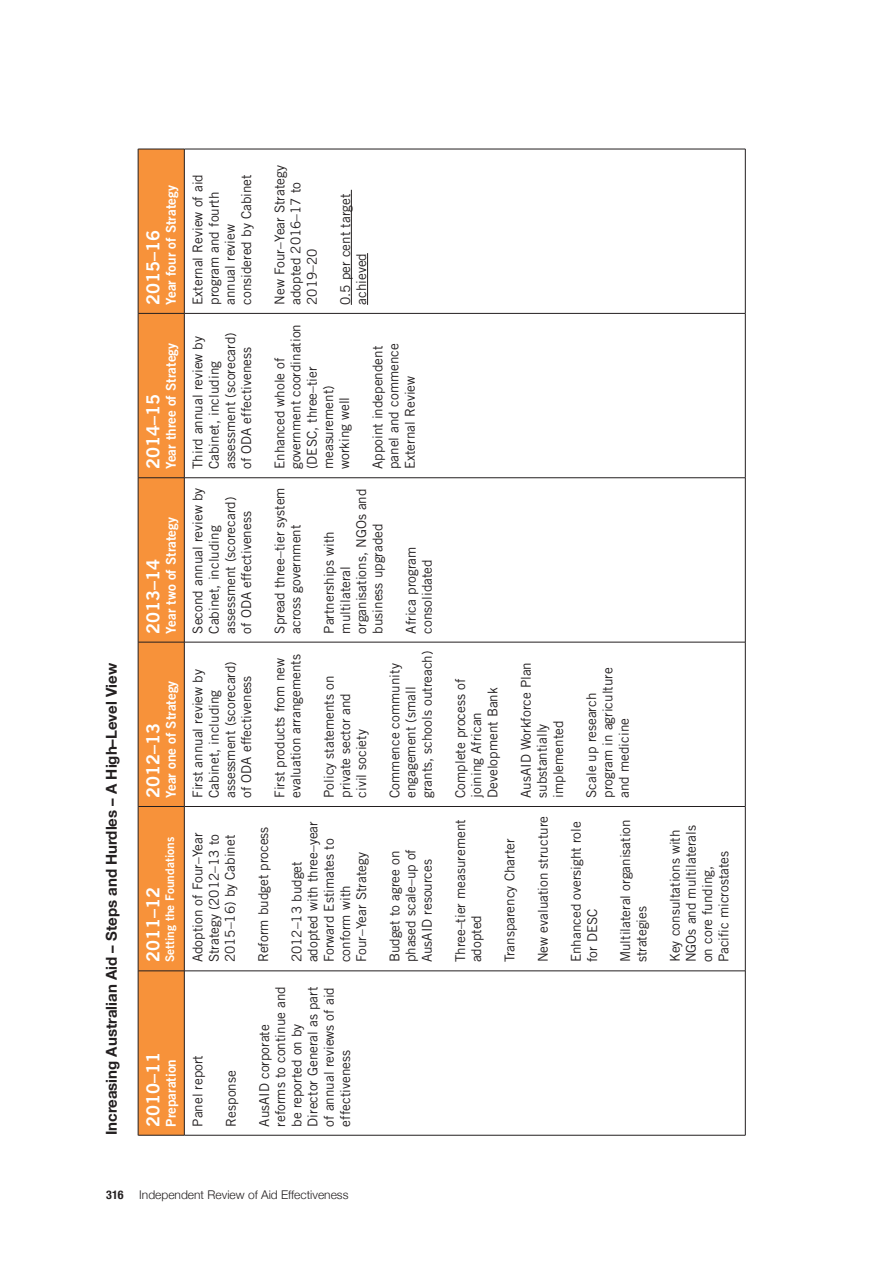
<style>
.page{position:relative;width:893px;height:1263px;background:#fff}
.page>*{position:absolute;margin:0;border:0;box-sizing:border-box;transform-origin:0 0}
._04__BODY_TEXT{font:18px "Trade Gothic LT Std Bd 2";color:#fff}
._05__FIGURE_HEADING{font:700 15px "Helvetica Neue";color:#231f20}
._04__BODY_TEXT-2{font:13.5px/16.2px "Trade Gothic LT Std";color:#231f20}
._04__BODY_TEXT-3{font:13.5px "Trade Gothic LT Std Bd 2";color:#fff}
.t1{font:300 12px "Helvetica Neue";color:#231f20}
._04__BODY_TEXT-4{font:12px "Trade Gothic LT Std Bd 2";color:#fff}
.t2{font:700 condensed 12px "Helvetica Neue";color:#231f20}
</style>
<div class="page">
<div style="left:139px;top:150px;width:45px;height:985px;background:#f7923a"></div>
<hr style="left:138px;top:970px;width:46px;height:1px;background:#231f20">
<hr style="left:138px;top:806px;width:46px;height:1px;background:#231f20">
<hr style="left:138px;top:642px;width:46px;height:1px;background:#231f20">
<hr style="left:138px;top:477px;width:46px;height:1px;background:#231f20">
<hr style="left:138px;top:313px;width:46px;height:1px;background:#231f20">
<hr style="left:185px;top:970px;width:560px;height:1px;background:#231f20">
<hr style="left:185px;top:806px;width:560px;height:1px;background:#231f20">
<hr style="left:185px;top:642px;width:560px;height:1px;background:#231f20">
<hr style="left:185px;top:477px;width:560px;height:1px;background:#231f20">
<hr style="left:185px;top:313px;width:560px;height:1px;background:#231f20">
<hr style="left:138px;top:971px;width:1px;height:164px;background:#231f20">
<hr style="left:138px;top:1135px;width:46px;height:1px;background:#231f20">
<hr style="left:138px;top:806px;width:1px;height:165px;background:#231f20">
<hr style="left:138px;top:642px;width:1px;height:164px;background:#231f20">
<hr style="left:138px;top:478px;width:1px;height:164px;background:#231f20">
<hr style="left:138px;top:313px;width:1px;height:165px;background:#231f20">
<hr style="left:138px;top:149px;width:1px;height:164px;background:#231f20">
<hr style="left:138px;top:149px;width:46px;height:1px;background:#231f20">
<hr style="left:184px;top:971px;width:1px;height:164px;background:#231f20">
<hr style="left:185px;top:1135px;width:560px;height:1px;background:#231f20">
<hr style="left:184px;top:806px;width:1px;height:165px;background:#231f20">
<hr style="left:184px;top:642px;width:1px;height:164px;background:#231f20">
<hr style="left:184px;top:478px;width:1px;height:164px;background:#231f20">
<hr style="left:184px;top:313px;width:1px;height:165px;background:#231f20">
<hr style="left:184px;top:149px;width:1px;height:164px;background:#231f20">
<hr style="left:185px;top:149px;width:560px;height:1px;background:#231f20">
<hr style="left:745px;top:971px;width:1px;height:164px;background:#231f20">
<hr style="left:745px;top:806px;width:1px;height:165px;background:#231f20">
<hr style="left:745px;top:642px;width:1px;height:164px;background:#231f20">
<hr style="left:745px;top:478px;width:1px;height:164px;background:#231f20">
<hr style="left:745px;top:313px;width:1px;height:165px;background:#231f20">
<hr style="left:745px;top:149px;width:1px;height:164px;background:#231f20">
<hr style="left:351px;top:190px;width:1px;height:115px;background:#231f20">
<hr style="left:367px;top:253px;width:1px;height:52px;background:#231f20">
<p class="_05__FIGURE_HEADING" style="left:102px;top:1135px;width:474px;rotate:-90deg">Increasing Australian Aid – Steps and Hurdles – A High–Level View</p>
<p class="_04__BODY_TEXT-3" style="left:163px;top:305px;width:121px;rotate:-90deg">Year four of Strategy</p>
<p class="_04__BODY_TEXT" style="left:142px;top:305px;width:76px;rotate:-90deg">2015–16</p>
<p class="_04__BODY_TEXT-3" style="left:163px;top:469px;width:128px;rotate:-90deg">Year three of Strategy</p>
<p class="_04__BODY_TEXT" style="left:142px;top:469px;width:76px;rotate:-90deg">2014–15</p>
<p class="_04__BODY_TEXT-3" style="left:163px;top:634px;width:118px;rotate:-90deg">Year two of Strategy</p>
<p class="_04__BODY_TEXT" style="left:142px;top:634px;width:76px;rotate:-90deg">2013–14</p>
<p class="_04__BODY_TEXT-3" style="left:163px;top:798px;width:119px;rotate:-90deg">Year one of Strategy</p>
<p class="_04__BODY_TEXT" style="left:142px;top:798px;width:76px;rotate:-90deg">2012–13</p>
<p class="_04__BODY_TEXT-4" style="left:162px;top:962px;width:127px;rotate:-90deg">Setting the Foundations</p>
<p class="_04__BODY_TEXT" style="left:142px;top:962px;width:76px;rotate:-90deg">2011–12</p>
<p class="_04__BODY_TEXT" style="left:142px;top:1127px;width:76px;rotate:-90deg">2010–11</p>
<p class="_04__BODY_TEXT-3" style="left:163px;top:1127px;width:69px;rotate:-90deg">Preparation</p>
<p class="_04__BODY_TEXT-2" style="left:190px;top:305px;width:132px;rotate:-90deg">External Review of aid program and fourth annual review considered by Cabinet</p>
<p class="_04__BODY_TEXT-2" style="left:271px;top:305px;width:141px;rotate:-90deg">New Four–Year Strategy adopted 2016–17 to<br>2019–20</p>
<p class="_04__BODY_TEXT-2" style="left:337px;top:305px;width:112px;rotate:-90deg">0.5 per cent target achieved</p>
<p class="_04__BODY_TEXT-2" style="left:190px;top:469px;width:138px;rotate:-90deg">Third annual review by<br>Cabinet, including assessment (scorecard) of ODA effectiveness</p>
<p class="_04__BODY_TEXT-2" style="left:271px;top:469px;width:147px;rotate:-90deg">Enhanced whole of government coordination (DESC, three–tier measurement)<br>working well</p>
<p class="_04__BODY_TEXT-2" style="left:369px;top:469px;width:128px;rotate:-90deg">Appoint independent panel and commence<br>External Review</p>
<p class="_04__BODY_TEXT-2" style="left:190px;top:634px;width:147px;rotate:-90deg">Second annual review by<br>Cabinet, including assessment (scorecard) of ODA effectiveness</p>
<p class="_04__BODY_TEXT-2" style="left:271px;top:634px;width:148px;rotate:-90deg">Spread three–tier system across government</p>
<p class="_04__BODY_TEXT-2" style="left:321px;top:634px;width:147px;rotate:-90deg">Partnerships with multilateral organisations, NGOs and business upgraded</p>
<p class="_04__BODY_TEXT-2" style="left:403px;top:634px;width:88px;rotate:-90deg">Africa program consolidated</p>
<p class="_04__BODY_TEXT-2" style="left:190px;top:798px;width:138px;rotate:-90deg">First annual review by<br>Cabinet, including assessment (scorecard) of ODA effectiveness</p>
<p class="_04__BODY_TEXT-2" style="left:271px;top:798px;width:145px;rotate:-90deg">First products from new evaluation arrangements</p>
<p class="_04__BODY_TEXT-2" style="left:321px;top:798px;width:124px;rotate:-90deg">Policy statements on private sector and civil society</p>
<p class="_04__BODY_TEXT-2" style="left:190px;top:962px;width:131px;text-align:justify;rotate:-90deg">Adoption of Four–Year Strategy (2012–13 to 2015–16) by Cabinet</p>
<p class="_04__BODY_TEXT-2" style="left:255px;top:962px;width:137px;rotate:-90deg">Reform budget process</p>
<p class="_04__BODY_TEXT-2" style="left:288px;top:962px;width:142px;rotate:-90deg">2012–13 budget adopted with three–year<br>Forward Estimates to conform with<br>Four–Year Strategy</p>
<p class="_04__BODY_TEXT-2" style="left:190px;top:1127px;width:73px;rotate:-90deg">Panel report</p>
<p class="_04__BODY_TEXT-2" style="left:223px;top:1127px;width:58px;rotate:-90deg">Response</p>
<p class="_04__BODY_TEXT-2" style="left:256px;top:1127px;width:142px;rotate:-90deg">AusAID corporate reforms to continue and be reported on by<br>Director General as part of annual reviews of aid effectiveness</p>
<p class="_04__BODY_TEXT-2" style="left:386px;top:798px;width:149px;rotate:-90deg">Commence community engagement (small grants, schools outreach)</p>
<p class="_04__BODY_TEXT-2" style="left:386px;top:962px;width:115px;rotate:-90deg">Budget to agree on phased scale–up of<br>AusAID resources</p>
<p class="_04__BODY_TEXT-2" style="left:452px;top:798px;width:121px;rotate:-90deg">Complete process of joining African<br>Development Bank</p>
<p class="_04__BODY_TEXT-2" style="left:518px;top:798px;width:137px;rotate:-90deg">AusAID Workforce Plan substantially implemented</p>
<p class="_04__BODY_TEXT-2" style="left:583px;top:798px;width:132px;rotate:-90deg">Scale up research program in agriculture and medicine</p>
<p class="_04__BODY_TEXT-2" style="left:452px;top:962px;width:144px;rotate:-90deg">Three–tier measurement adopted</p>
<p class="_04__BODY_TEXT-2" style="left:501px;top:962px;width:125px;rotate:-90deg">Transparency Charter</p>
<p class="_04__BODY_TEXT-2" style="left:535px;top:962px;width:148px;rotate:-90deg">New evaluation structure</p>
<p class="_04__BODY_TEXT-2" style="left:568px;top:962px;width:142px;rotate:-90deg">Enhanced oversight role for DESC</p>
<p class="_04__BODY_TEXT-2" style="left:617px;top:962px;width:144px;rotate:-90deg">Multilateral organisation strategies</p>
<p class="_04__BODY_TEXT-2" style="left:667px;top:962px;width:139px;rotate:-90deg">Key consultations with<br>NGOs and multilaterals on core funding,<br>Pacific microstates</p>
<p class="t2" style="left:106px;top:1188px;width:19px">316</p>
<p class="t1" style="left:139px;top:1187px;width:211px">Independent Review of Aid Effectiveness</p>
</div>
